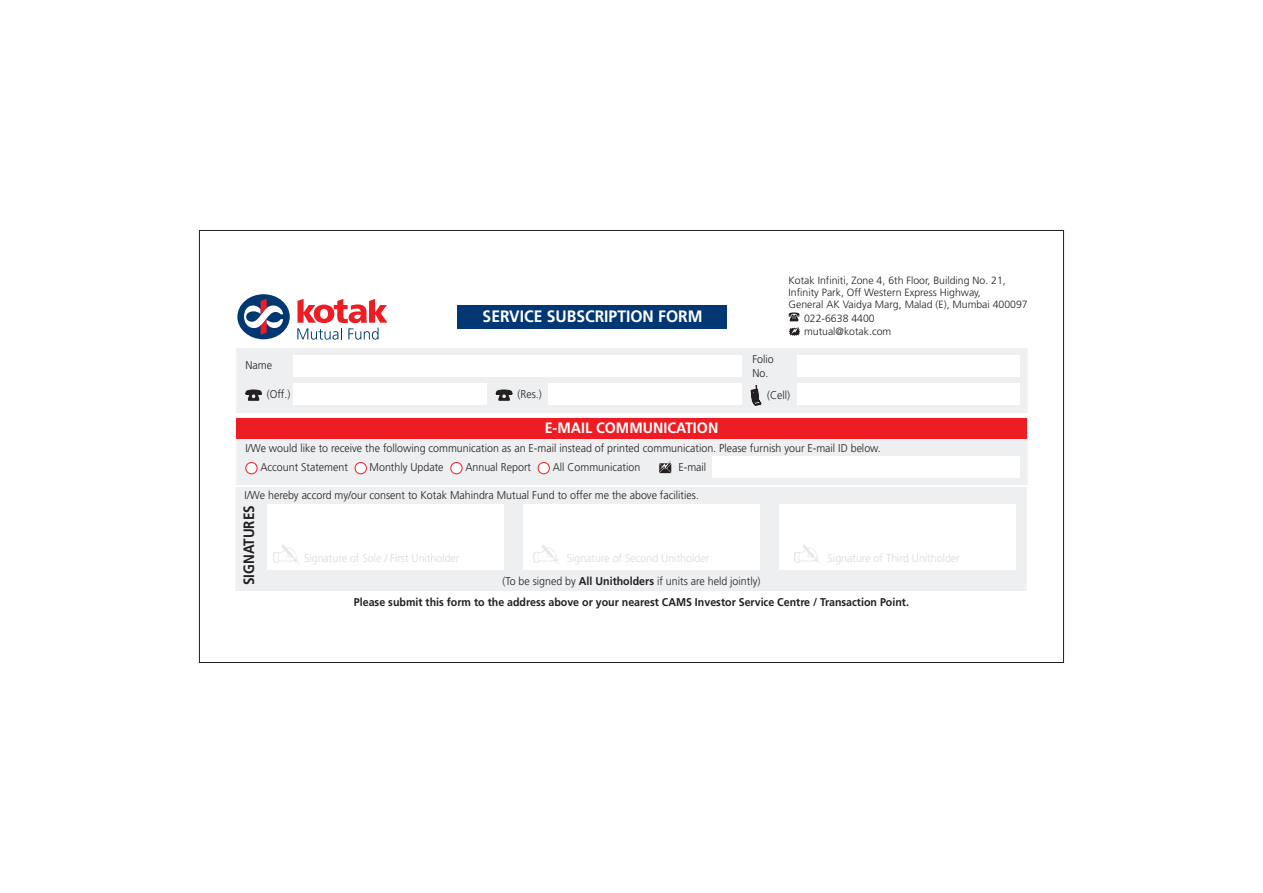
<style>
.page{position:relative;width:1263px;height:893px;background:#fff}
.page>*{position:absolute;margin:0;border:0;box-sizing:border-box;transform-origin:0 0}
.t1{font:16.5px "Frutiger 45 Light,Bold";color:#fff;scale:.95 1}
.t2{font:15px "Frutiger 45 Light,Bold";color:#fff;scale:.95 1}
.t3{font:15px "Frutiger 45 Light,Bold";color:#231f20;scale:.9 1}
.t4{font:300 11.25px/19.5px "Frutiger";color:#231f20;scale:.95 1}
.t5{font:11.25px "Frutiger 45 Light,Bold";color:#231f20;scale:.95 1}
.t6{font:300 11.25px "Frutiger";color:#dbdada;scale:.95 1}
.t7{font:300 10.5px/11.9px "Frutiger";color:#231f20}
.s1{font-family:"Frutiger 45 Light,Bold";font-weight:400}
</style>
<div class="page">
<div style="left:236px;top:417px;width:792px;height:68px;background:#edeff0"></div>
<div style="left:237px;top:418px;width:790px;height:20px;background:#ee1d23"></div>
<div style="left:458px;top:305px;width:269px;height:24px;background:#013874"></div>
<svg style="left:297px;top:299px;width:90px;height:41px"></svg>
<div style="left:237px;top:294px;width:53px;height:45px;background:#013874;border-radius:50%"></div>
<svg style="left:244px;top:299px;width:39px;height:36px"></svg>
<svg style="left:659px;top:461px;width:12px;height:12px"></svg>
<div style="left:712px;top:456px;width:308px;height:22px;background:#fff"></div>
<svg style="left:245px;top:462px;width:13px;height:12px"></svg>
<svg style="left:354px;top:462px;width:13px;height:12px"></svg>
<svg style="left:450px;top:462px;width:13px;height:12px"></svg>
<svg style="left:537px;top:462px;width:13px;height:12px"></svg>
<div style="left:236px;top:348px;width:792px;height:65px;background:#edeff0"></div>
<div style="left:293px;top:355px;width:449px;height:22px;background:#fff"></div>
<div style="left:797px;top:355px;width:223px;height:22px;background:#fff"></div>
<svg style="left:245px;top:390px;width:17px;height:11px"></svg>
<svg style="left:496px;top:390px;width:16px;height:11px"></svg>
<svg style="left:751px;top:385px;width:10px;height:20px"></svg>
<div style="left:293px;top:383px;width:194px;height:22px;background:#fff"></div>
<div style="left:549px;top:383px;width:193px;height:22px;background:#fff"></div>
<div style="left:797px;top:383px;width:223px;height:22px;background:#fff"></div>
<div style="left:235px;top:487px;width:792px;height:104px;background:#edeff0"></div>
<div style="left:267px;top:504px;width:236px;height:65px;background:#fff"></div>
<div style="left:523px;top:504px;width:236px;height:65px;background:#fff"></div>
<div style="left:779px;top:504px;width:236px;height:65px;background:#fff"></div>
<svg style="left:273px;top:545px;width:26px;height:19px"></svg>
<svg style="left:533px;top:545px;width:26px;height:19px"></svg>
<svg style="left:794px;top:545px;width:26px;height:19px"></svg>
<svg style="left:788px;top:312px;width:11px;height:9px"></svg>
<svg style="left:788px;top:327px;width:12px;height:9px"></svg>
<h1 class="t1" style="left:483px;top:307px;width:233px">SERVICE SUBSCRIPTION FORM</h1>
<p class="t7" style="left:788px;top:275px;width:241px">Kotak Infiniti, Zone 4, 6th Floor, Building No. 21,<br>Infinity Park, Off Western Express Highway,<br>General AK Vaidya Marg, Malad (E), Mumbai 400097</p>
<p class="t7" style="left:804px;top:312px;width:89px;line-height:13.4px">022-6638 4400 mutual@kotak.com</p>
<p class="t4" style="left:245px;top:356px;width:30px">Name</p>
<p class="t4" style="left:752px;top:353px;width:24px;line-height:13.5px">Folio<br>No.</p>
<p class="t4" style="left:267px;top:385px;width:26px">(Off.)</p>
<p class="t4" style="left:517px;top:385px;width:27px">(Res.)</p>
<p class="t4" style="left:767px;top:386px;width:26px">(Cell)</p>
<h2 class="t2" style="left:545px;top:419px;width:184px">E-MAIL COMMUNICATION</h2>
<p class="t4" style="left:260px;top:439px;width:655px;text-indent:-15px">I/We would like to receive the following communication as an E-mail instead of printed communication. Please furnish your E-mail ID below.<br>Account Statement</p>
<p class="t4" style="left:370px;top:458px;width:79px">Monthly Update</p>
<p class="t4" style="left:465px;top:458px;width:71px">Annual Report</p>
<p class="t4" style="left:553px;top:458px;width:94px">All Communication</p>
<p class="t4" style="left:678px;top:458px;width:31px">E-mail</p>
<p class="t4" style="left:245px;top:486px;width:480px">I/We hereby accord my/our consent to Kotak Mahindra Mutual Fund to offer me the above facilities.</p>
<h2 class="t3" style="left:240px;top:585px;width:90px;rotate:-90deg">SIGNATURES</h2>
<p class="t6" style="left:304px;top:553px;width:165px">Signature of Sole / First Unitholder</p>
<p class="t6" style="left:567px;top:553px;width:151px">Signature of Second Unitholder</p>
<p class="t6" style="left:828px;top:553px;width:141px">Signature of Third Unitholder</p>
<p class="t4" style="left:503px;top:572px;width:273px">(To be signed by <span class="s1">All Unitholders</span> if units are held jointly)</p>
<p class="t5" style="left:354px;top:595px;width:586px">Please submit this form to the address above or your nearest CAMS Investor Service Centre / Transaction Point.</p>
</div>
